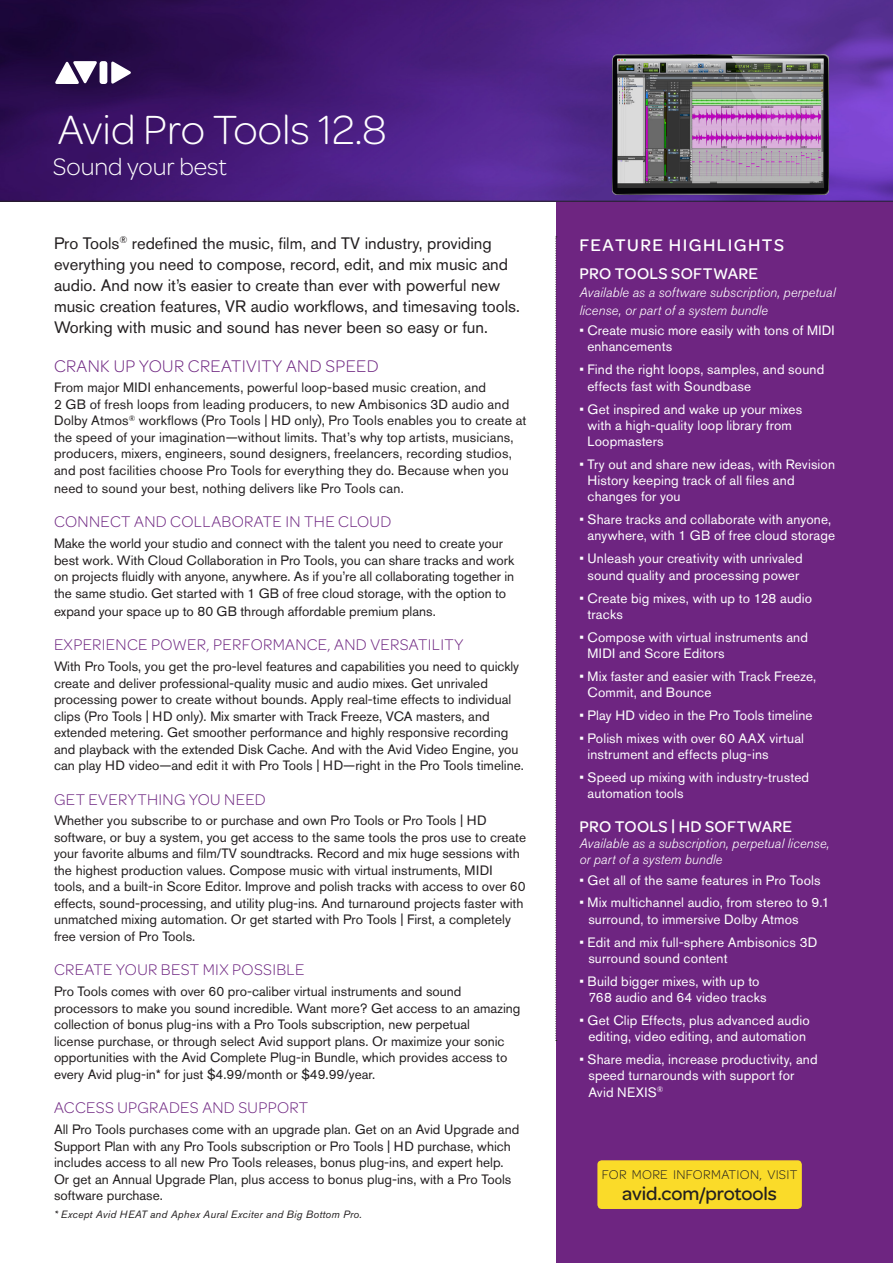
<style>
.page{position:relative;width:893px;height:1263px;background:#fff}
.page>*{position:absolute;margin:0;border:0;box-sizing:border-box;transform-origin:0 0}
.t1{font:300 43.5px "Avid Omnes";color:#fff}
.t2{font:300 25.5px "Avid Omnes";color:#fff}
.t3{font:500 19.5px "Avid Omnes";letter-spacing:-.005em;color:#231f20}
.Paragraph_Header{font:300 18px "Avid Omnes";letter-spacing:.02em;color:#6e2581}
.t4{font:500 18px "Avid Omnes";letter-spacing:.08em;color:#fff}
.intro_copy_11_16{font:16.5px/21px "Akzidenz Grotesk BE";color:#231f20}
.Paragraph_Header-2{font:300 16.5px "Avid Omnes";letter-spacing:.02em;color:#6e2581}
.Paragraph_Header-3{font:500 16.5px "Avid Omnes";letter-spacing:.02em;color:#fff}
.Paragraph_Body{font:13.5px/16.5px "Akzidenz Grotesk BE";color:#231f20}
.t5{font:13.5px/16.2px "Akzidenz Grotesk BE";letter-spacing:.01em;color:#fff}
.Paragraph_Header-4{font:italic 300 13.5px/18px "Akzidenz Grotesk BE";letter-spacing:.005em;color:#fff}
.t6{font:300 13.5px "Avid Omnes";letter-spacing:.025em;color:#231f20}
.t7{font:italic 10.5px "Akzidenz Grotesk BE";letter-spacing:.02em;color:#231f20}
</style>
<div class="page">
<div style="left:556px;top:199px;width:337px;height:1064px;background:#6e2581"></div>
<svg style="left:0;top:0;width:893px;height:202px;background:#461e7b"></svg>
<svg style="left:555px;top:236px;width:2px;height:805px"></svg>
<svg style="left:55px;top:61px;width:42px;height:23px"></svg>
<svg style="left:111px;top:61px;width:20px;height:23px"></svg>
<div style="left:100px;top:61px;width:7px;height:23px;background:#fff;border-radius:3px"></div>
<div style="left:597px;top:1160px;width:205px;height:49px;background:#fadb29;border-radius:4px"></div>
<img style="left:613px;top:54px;width:215px;height:140px">
<p class="t1" style="left:58px;top:101px;width:330px">Avid Pro Tools 12.8</p>
<p class="t2" style="left:53px;top:149px;width:176px">Sound your best</p>
<p class="intro_copy_11_16" style="left:54px;top:232px;width:467px">Pro Tools<sup>®</sup> redefined the music, film, and TV industry, providing everything you need to compose, record, edit, and mix music and audio. And now it’s easier to create than ever with powerful new music creation features, VR audio workflows, and timesaving tools.<br>Working with music and sound has never been so easy or fun.</p>
<p class="Paragraph_Header" style="left:54px;top:354px;width:326px">CRANK UP YOUR CREATIVITY AND SPEED</p>
<p class="Paragraph_Body" style="left:54px;top:379px;width:474px">From major MIDI enhancements, powerful loop-based music creation, and<br>2 GB of fresh loops from leading producers, to new Ambisonics 3D audio and Dolby Atmos<sup>®</sup> workflows (Pro Tools | HD only), Pro Tools enables you to create at the speed of your imagination—without limits. That’s why top artists, musicians, producers, mixers, engineers, sound designers, freelancers, recording studios, and post facilities choose Pro Tools for everything they do. Because when you</p>
<p class="Paragraph_Body" style="left:54px;top:480px;width:351px">need to sound your best, nothing delivers like Pro Tools can.</p>
<p class="Paragraph_Header-2" style="left:54px;top:511px;width:339px">CONNECT AND COLLABORATE IN THE CLOUD</p>
<p class="Paragraph_Body" style="left:54px;top:535px;width:462px">Make the world your studio and connect with the talent you need to create your best work. With Cloud Collaboration in Pro Tools, you can share tracks and work on projects fluidly with anyone, anywhere. As if you’re all collaborating together in the same studio. Get started with 1 GB of free cloud storage, with the option to</p>
<p class="Paragraph_Body" style="left:54px;top:603px;width:383px">expand your space up to 80 GB through affordable premium plans.</p>
<p class="Paragraph_Header-2" style="left:54px;top:634px;width:411px">EXPERIENCE POWER, PERFORMANCE, AND VERSATILITY</p>
<p class="Paragraph_Body" style="left:54px;top:658px;width:471px">With Pro Tools, you get the pro-level features and capabilities you need to quickly create and deliver professional-quality music and audio mixes. Get unrivaled processing power to create without bounds. Apply real-time effects to individual clips (Pro Tools | HD only). Mix smarter with Track Freeze, VCA masters, and extended metering. Get smoother performance and highly responsive recording and playback with the extended Disk Cache. And with the Avid Video Engine, you can play HD video—and edit it with Pro Tools | HD—right in the Pro Tools timeline.</p>
<p class="Paragraph_Header-2" style="left:54px;top:788px;width:213px">GET EVERYTHING YOU NEED</p>
<p class="Paragraph_Body" style="left:54px;top:812px;width:474px">Whether you subscribe to or purchase and own Pro Tools or Pro Tools | HD software, or buy a system, you get access to the same tools the pros use to create your favorite albums and film/TV soundtracks. Record and mix huge sessions with the highest production values. Compose music with virtual instruments, MIDI tools, and a built-in Score Editor. Improve and polish tracks with access to over 60 effects, sound-processing, and utility plug-ins. And turnaround projects faster with unmatched mixing automation. Or get started with Pro Tools | First, a completely free version of Pro Tools.</p>
<p class="Paragraph_Header-2" style="left:54px;top:959px;width:252px">CREATE YOUR BEST MIX POSSIBLE</p>
<p class="Paragraph_Body" style="left:54px;top:983px;width:468px">Pro Tools comes with over 60 pro-caliber virtual instruments and sound processors to make you sound incredible. Want more? Get access to an amazing collection of bonus plug-ins with a Pro Tools subscription, new perpetual<br>license purchase, or through select Avid support plans. Or maximize your sonic opportunities with the Avid Complete Plug-in Bundle, which provides access to every Avid plug-in* for just $4.99/month or $49.99/year.</p>
<p class="Paragraph_Header-2" style="left:54px;top:1097px;width:256px">ACCESS UPGRADES AND SUPPORT</p>
<p class="Paragraph_Body" style="left:54px;top:1121px;width:467px">All Pro Tools purchases come with an upgrade plan. Get on an Avid Upgrade and Support Plan with any Pro Tools subscription or Pro Tools | HD purchase, which includes access to all new Pro Tools releases, bonus plug-ins, and expert help.<br>Or get an Annual Upgrade Plan, plus access to bonus plug-ins, with a Pro Tools software purchase.</p>
<p class="t7" style="left:54px;top:1208px;width:309px">* Except Avid HEAT and Aphex Aural Exciter and Big Bottom Pro.</p>
<p class="t4" style="left:579px;top:232px;width:206px">FEATURE HIGHLIGHTS</p>
<p class="Paragraph_Header-3" style="left:579px;top:262px;width:180px">PRO TOOLS SOFTWARE</p>
<p class="Paragraph_Header-4" style="left:579px;top:283px;width:258px">Available as a software subscription, perpetual license, or part of a system bundle</p>
<p class="t5" style="left:587px;top:322px;width:249px;text-indent:-8px">• Create music more easily with tons of MIDI enhancements</p>
<p class="t5" style="left:587px;top:361px;width:238px;text-indent:-8px">• Find the right loops, samples, and sound effects fast with Soundbase</p>
<p class="t5" style="left:587px;top:401px;width:216px;text-indent:-8px">• Get inspired and wake up your mixes with a high-quality loop library from<br>Loopmasters</p>
<p class="t5" style="left:587px;top:456px;width:249px;text-indent:-8px">• Try out and share new ideas, with Revision<br>History keeping track of all files and changes for you</p>
<p class="t5" style="left:579px;top:511px;width:257px;text-align:right">• Share tracks and collaborate with anyone, anywhere, with 1 GB of free cloud storage</p>
<p class="t5" style="left:579px;top:550px;width:225px;text-align:center">• Unleash your creativity with unrivaled sound quality and processing power</p>
<p class="t5" style="left:587px;top:590px;width:226px;text-indent:-8px">• Create big mixes, with up to 128 audio tracks</p>
<p class="t5" style="left:587px;top:629px;width:222px;text-indent:-8px">• Compose with virtual instruments and<br>MIDI and Score Editors</p>
<p class="t5" style="left:587px;top:668px;width:230px;text-indent:-8px">• Mix faster and easier with Track Freeze,<br>Commit, and Bounce</p>
<p class="t5" style="left:579px;top:707px;width:235px">• Play HD video in the Pro Tools timeline</p>
<p class="t5" style="left:587px;top:730px;width:218px;text-indent:-8px">• Polish mixes with over 60 AAX virtual instrument and effects plug-ins</p>
<p class="t5" style="left:587px;top:769px;width:223px;text-indent:-8px">• Speed up mixing with industry-trusted automation tools</p>
<p class="Paragraph_Header-3" style="left:579px;top:815px;width:214px">PRO TOOLS | HD SOFTWARE</p>
<p class="Paragraph_Header-4" style="left:579px;top:835px;width:252px;line-height:16.2px">Available as a subscription, perpetual license, or part of a system bundle</p>
<p class="t5" style="left:579px;top:872px;width:243px">• Get all of the same features in Pro Tools</p>
<p class="t5" style="left:588px;top:894px;width:243px;text-indent:-9px">• Mix multichannel audio, from stereo to 9.1 surround, to immersive Dolby Atmos</p>
<p class="t5" style="left:588px;top:934px;width:231px;text-indent:-9px">• Edit and mix full-sphere Ambisonics 3D surround sound content</p>
<p class="t5" style="left:588px;top:973px;width:180px;text-indent:-9px">• Build bigger mixes, with up to<br>768 audio and 64 video tracks</p>
<p class="t5" style="left:579px;top:1012px;width:232px;text-align:center">• Get Clip Effects, plus advanced audio editing, video editing, and automation</p>
<p class="t5" style="left:588px;top:1051px;width:231px;text-indent:-9px">• Share media, increase productivity, and speed turnarounds with support for<br>Avid NEXIS<sup>®</sup></p>
<p class="t6" style="left:602px;top:1166px;width:197px">FOR MORE INFORMATION, VISIT</p>
<p class="t3" style="left:622px;top:1180px;width:156px">avid.com/protools</p>
</div>
